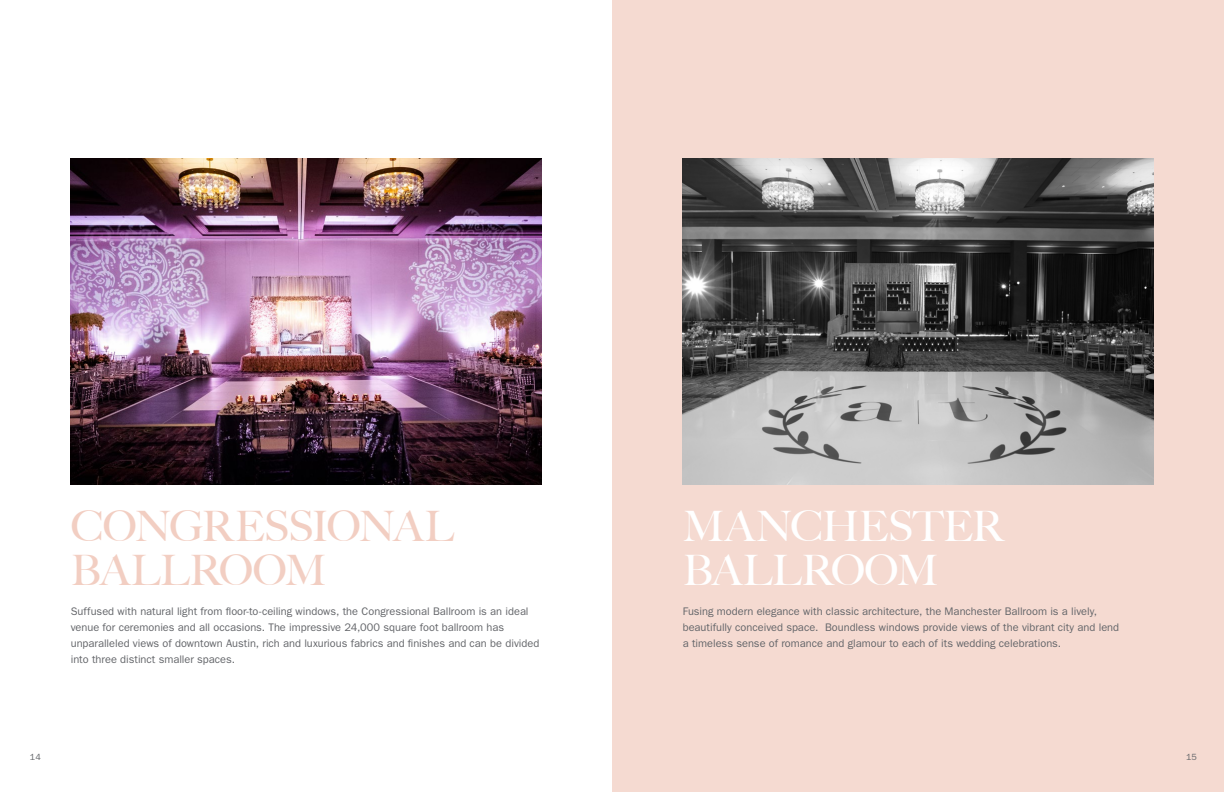
<style>
.page{position:relative;width:1224px;height:792px;background:#fff}
.page>*{position:absolute;margin:0;border:0;box-sizing:border-box;transform-origin:0 0}
.t1{font:500 42px/44px "Big Caslon";letter-spacing:-.035em;color:#f2cec2}
.t2{font:500 42px/44px "Big Caslon";letter-spacing:-.015em;color:#fff}
.t3{font:11px/16px "Franklin Gothic";color:#636569}
.t4{font:9px "Franklin Gothic";color:#636569}
</style>
<div class="page">
<div style="left:612px;top:0;width:612px;height:792px;background:#f5dad1"></div>
<img style="left:71px;top:158px;width:470px;height:327px">
<img style="left:683px;top:158px;width:470px;height:327px">
<h1 class="t1" style="left:71px;top:502px;width:385px">CONGRESSIONAL<br>BALLROOM</h1>
<h1 class="t2" style="left:683px;top:502px;width:323px">MANCHESTER<br>BALLROOM</h1>
<p class="t3" style="left:71px;top:604px;width:470px">Suffused with natural light from floor-to-ceiling windows, the Congressional Ballroom is an ideal venue for ceremonies and all occasions. The impressive 24,000 square foot ballroom has unparalleled views of downtown Austin, rich and luxurious fabrics and finishes and can be divided into three distinct smaller spaces.</p>
<p class="t3" style="left:683px;top:604px;width:438px">Fusing modern elegance with classic architecture, the Manchester Ballroom is a lively, beautifully conceived space. Boundless windows provide views of the vibrant city and lend a timeless sense of romance and glamour to each of its wedding celebrations.</p>
<p class="t4" style="left:30px;top:752px;width:12px">14</p>
<p class="t4" style="left:1186px;top:752px;width:12px">15</p>
</div>
